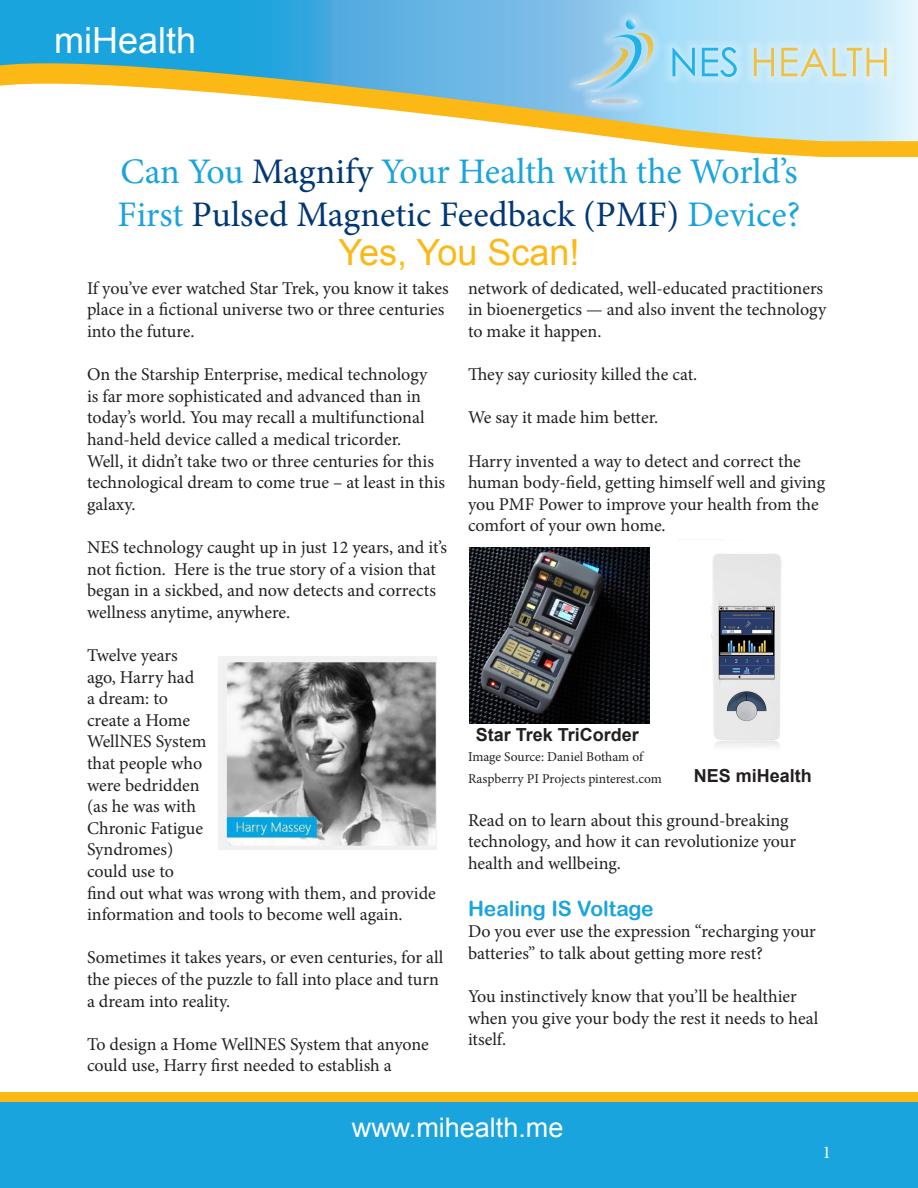
<style>
.page{position:relative;width:918px;height:1188px;background:#fff}
.page>*{position:absolute;margin:0;border:0;box-sizing:border-box;transform-origin:0 0}
.t1{font:36px/43.2px "Minion Pro";color:#1aa4dd}
.t2{font:36px "Arial";color:#fcb814}
.t3{font:36px "Arial";color:#fff}
.t4{font:27px "Arial";color:#fff}
.t5{font:21px "Arial Rounded MT Bold";color:#1aa4dd}
.t6{font:18px/21.6px "Minion Pro";color:#231f20}
.t7{font:700 18px "Arial";color:#231f20}
.t8{font:18px "Minion Pro";color:#fff}
.t9{font:13.5px "Minion Pro";letter-spacing:-.005em;color:#231f20}
.s1{color:#013774}
</style>
<div class="page">
<svg style="left:643px;top:141px;width:275px;height:16px;fill:#fcb814"></svg>
<svg style="left:0;top:0;width:918px;height:141px"></svg>
<div style="left:567px;top:10px;width:329px;height:103px;background:#fff;opacity:.75"></div>
<img style="left:592px;top:98px;width:45px;height:6px">
<svg style="left:576px;top:19px;width:80px;height:74px;background:#9bcee6"></svg>
<svg style="left:672px;top:48px;width:23px;height:28px"></svg>
<svg style="left:702px;top:47px;width:35px;height:30px"></svg>
<svg style="left:754px;top:48px;width:20px;height:28px"></svg>
<svg style="left:781px;top:48px;width:106px;height:28px;background:#d8e1c8"></svg>
<div style="left:0;top:1092px;width:918px;height:71px;background:#fcb814"></div>
<div style="left:0;top:1103px;width:918px;height:85px;background:#1aa4dd"></div>
<img style="left:219px;top:656px;width:218px;height:194px">
<img style="left:711px;top:553px;width:71px;height:194px">
<img style="left:470px;top:547px;width:179px;height:177px">
<h1 class="t3" style="left:54px;top:15px;width:144px">miHealth</h1>
<p class="t1" style="left:118px;top:150px;width:684px">Can You <span class="s1">Magnify</span> Your Health with the World’s<br>First <span class="s1">Pulsed Magnetic Feedback (PMF)</span> Device?</p>
<p class="t2" style="left:339px;top:228px;width:242px">Yes, You Scan!</p>
<p class="t6" style="left:87px;top:277px;width:363px">If you’ve ever watched Star Trek, you know it takes place in a fictional universe two or three centuries into the future.</p>
<p class="t6" style="left:87px;top:364px;width:360px">On the Starship Enterprise, medical technology<br>is far more sophisticated and advanced than in today’s world. You may recall a multifunctional hand-held device called a medical tricorder.<br>Well, it didn’t take two or three centuries for this technological dream to come true – at least in this galaxy.</p>
<p class="t6" style="left:87px;top:537px;width:362px">NES technology caught up in just 12 years, and it’s not fiction. Here is the true story of a vision that began in a sickbed, and now detects and corrects wellness anytime, anywhere.</p>
<p class="t6" style="left:87px;top:645px;width:350px">Twelve years<br>ago, Harry had<br>a dream: to<br>create a Home<br>WellNES System<br>that people who<br>were bedridden<br>(as he was with<br>Chronic Fatigue<br>Syndromes)<br>could use to<br>find out what was wrong with them, and provide information and tools to become well again.</p>
<p class="t6" style="left:87px;top:947px;width:358px">Sometimes it takes years, or even centuries, for all the pieces of the puzzle to fall into place and turn a dream into reality.</p>
<p class="t6" style="left:87px;top:1033px;width:343px">To design a Home WellNES System that anyone could use, Harry first needed to establish a</p>
<p class="t6" style="left:468px;top:277px;width:360px">network of dedicated, well-educated practitioners in bioenergetics — and also invent the technology to make it happen.</p>
<p class="t6" style="left:468px;top:364px;width:231px">They say curiosity killed the cat.</p>
<p class="t6" style="left:468px;top:407px;width:192px">We say it made him better.</p>
<p class="t6" style="left:468px;top:450px;width:359px">Harry invented a way to detect and correct the human body-field, getting himself well and giving you PMF Power to improve your health from the comfort of your own home.</p>
<p class="t7" style="left:476px;top:722px;width:165px">Star Trek TriCorder</p>
<p class="t9" style="left:468px;top:748px;width:177px">Image Source: Daniel Botham of</p>
<p class="t9" style="left:468px;top:769px;width:195px">Raspberry PI Projects pinterest.com</p>
<p class="t6" style="left:468px;top:809px;width:330px">Read on to learn about this ground-breaking technology, and how it can revolutionize your health and wellbeing.</p>
<p class="t5" style="left:468px;top:896px;width:187px">Healing IS Voltage</p>
<p class="t6" style="left:468px;top:921px;width:349px">Do you ever use the expression “recharging your batteries” to talk about getting more rest?</p>
<p class="t6" style="left:468px;top:986px;width:352px">You instinctively know that you’ll be healthier when you give your body the rest it needs to heal itself.</p>
<p class="t7" style="left:694px;top:763px;width:120px">NES miHealth</p>
<h2 class="t4" style="left:352px;top:1109px;width:213px">www.mihealth.me</h2>
<p class="t8" style="left:823px;top:1140px;width:10px">1</p>
</div>
